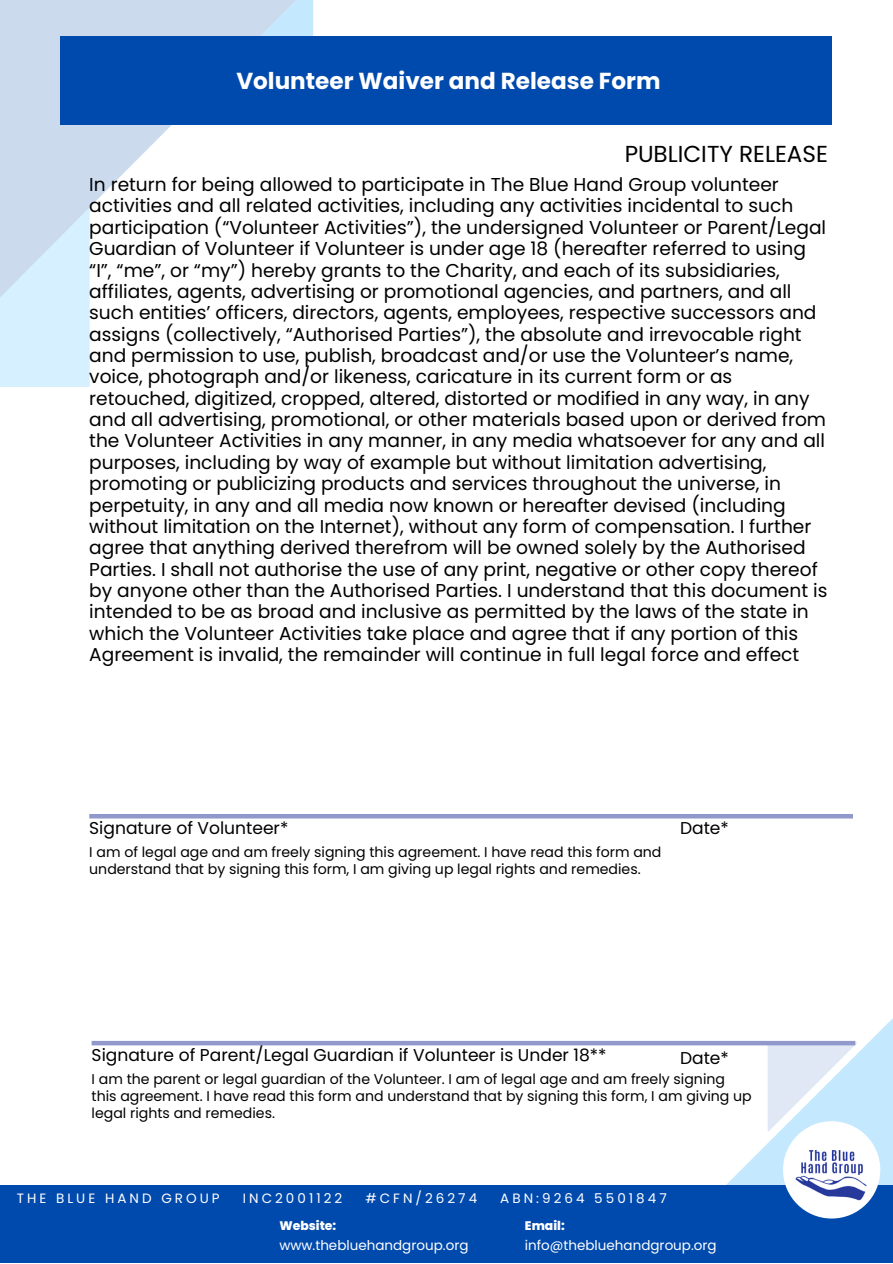
<style>
.page{position:relative;width:893px;height:1264px;background:#fff}
.page>*{position:absolute;margin:0;border:0;box-sizing:border-box;transform-origin:0 0}
.t1{font:700 23.1px "Poppins";color:#fff}
.t2{font:23.1px "Poppins";color:#010101}
.t3{font:18.6px/21.3px "Poppins";color:#010101}
.t4{font:17.1px "Poppins";color:#010101}
.t5{font:14.1px/16.8px "Poppins";color:#010101}
.t6{font:13.5px "Poppins";letter-spacing:.225em;color:#fff}
.t7{font:13.5px "Poppins";color:#fff}
.t8{font:800 12.45px "Poppins";color:#fff}
</style>
<div class="page">
<svg style="left:0;top:0;width:195px;height:207px;fill:#ccdaee"></svg>
<svg style="left:0;top:207px;width:90px;height:180px;background:#d4eafa"></svg>
<svg style="left:195px;top:0;width:118px;height:36px;background:#c9def2"></svg>
<div style="left:61px;top:36px;width:771px;height:89px;background:#004aad"></div>
<svg style="left:680px;top:1019px;width:212px;height:165px"></svg>
<div style="left:0;top:1184px;width:892px;height:78px;background:#004aad"></div>
<svg style="left:767px;top:1042px;width:90px;height:90px;background:#d9eaf9"></svg>
<img style="left:783px;top:1121px;width:97px;height:97px;border-radius:50%">
<hr style="left:89px;top:814px;width:763px;height:4px;background:#9098cc">
<div style="left:92px;top:1040px;width:763px;height:5px;background:#9098cc"></div>
<p class="t1" style="left:236px;top:65px;width:425px">Volunteer Waiver and Release Form</p>
<p class="t2" style="left:624px;top:138px;width:205px">PUBLICITY RELEASE</p>
<p class="t3" style="left:89px;top:174px;width:739px">In return for being allowed to participate in The Blue Hand Group volunteer activities and all related activities, including any activities incidental to such participation (“Volunteer Activities”), the undersigned Volunteer or Parent/Legal Guardian of Volunteer if Volunteer is under age 18 (hereafter referred to using “I”, “me”, or “my”) hereby grants to the Charity, and each of its subsidiaries, affiliates, agents, advertising or promotional agencies, and partners, and all such entities’ officers, directors, agents, employees, respective successors and assigns (collectively, “Authorised Parties”), the absolute and irrevocable right and permission to use, publish, broadcast and/or use the Volunteer’s name, voice, photograph and/or likeness, caricature in its current form or as retouched, digitized, cropped, altered, distorted or modified in any way, in any and all advertising, promotional, or other materials based upon or derived from the Volunteer Activities in any manner, in any media whatsoever for any and all purposes, including by way of example but without limitation advertising, promoting or publicizing products and services throughout the universe, in perpetuity, in any and all media now known or hereafter devised (including without limitation on the Internet), without any form of compensation. I further agree that anything derived therefrom will be owned solely by the Authorised Parties. I shall not authorise the use of any print, negative or other copy thereof by anyone other than the Authorised Parties. I understand that this document is intended to be as broad and inclusive as permitted by the laws of the state in which the Volunteer Activities take place and agree that if any portion of this Agreement is invalid, the remainder will continue in full legal force and effect</p>
<p class="t4" style="left:89px;top:816px;width:200px">Signature of Volunteer*</p>
<p class="t5" style="left:89px;top:843px;width:573px">I am of legal age and am freely signing this agreement. I have read this form and understand that by signing this form, I am giving up legal rights and remedies.</p>
<p class="t4" style="left:680px;top:816px;width:50px">Date*</p>
<p class="t4" style="left:92px;top:1043px;width:516px">Signature of Parent/Legal Guardian if Volunteer is Under 18**</p>
<p class="t5" style="left:92px;top:1070px;width:661px">I am the parent or legal guardian of the Volunteer. I am of legal age and am freely signing this agreement. I have read this form and understand that by signing this form, I am giving up legal rights and remedies.</p>
<p class="t4" style="left:680px;top:1045px;width:50px">Date*</p>
<p class="t6" style="left:17px;top:1188px;width:205px">THE BLUE HAND GROUP</p>
<p class="t6" style="left:243px;top:1188px;width:101px">INC2001122</p>
<p class="t6" style="left:365px;top:1188px;width:113px">#CFN/26274</p>
<p class="t6" style="left:500px;top:1188px;width:168px">ABN:9264 5501847</p>
<p class="t8" style="left:279px;top:1216px;width:58px">Website:</p>
<p class="t8" style="left:525px;top:1216px;width:41px">Email:</p>
<p class="t7" style="left:279px;top:1235px;width:191px">www.thebluehandgroup.org</p>
<p class="t7" style="left:525px;top:1236px;width:193px">info@thebluehandgroup.org</p>
</div>
